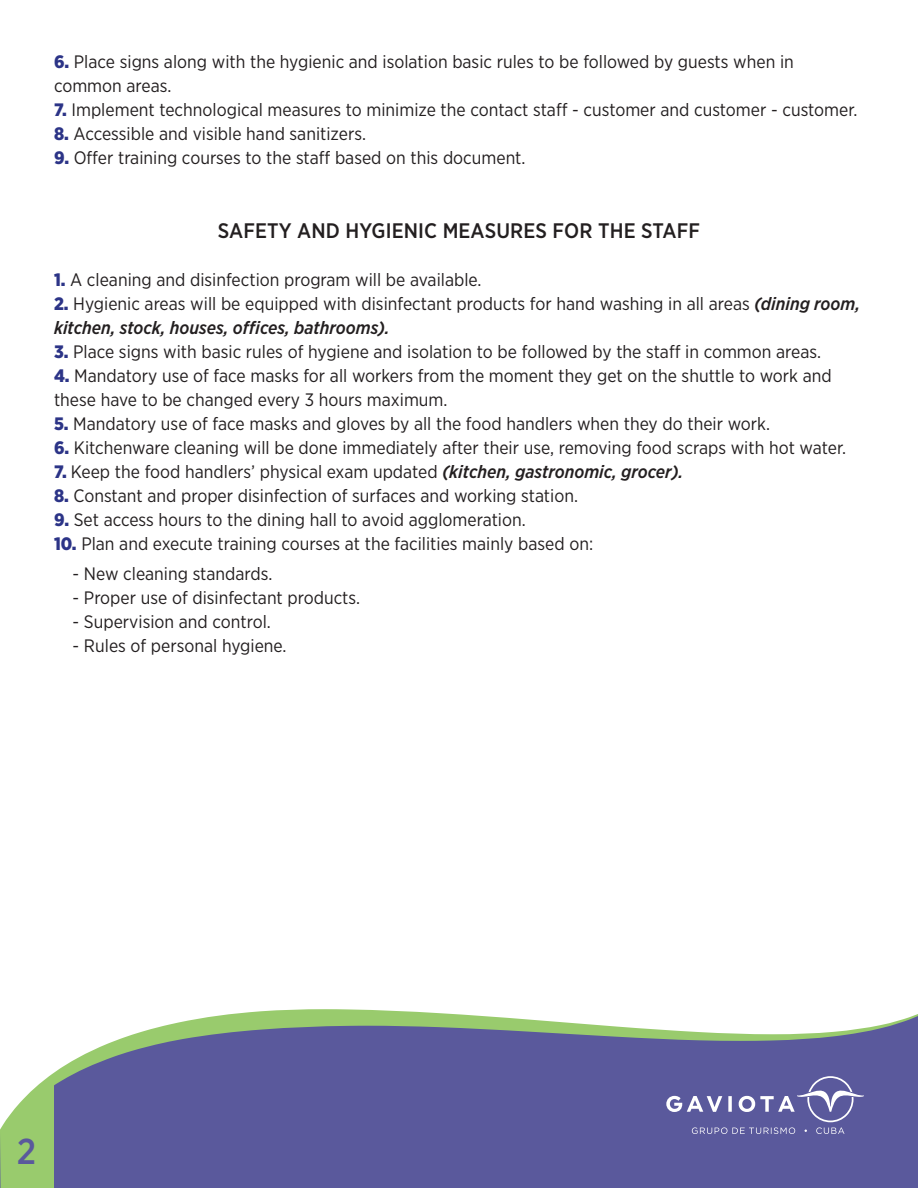
<style>
.page{position:relative;width:918px;height:1188px;background:#fff}
.page>*{position:absolute;margin:0;border:0;box-sizing:border-box;transform-origin:0 0}
.t1{font:500 36px "Gotham Narrow";color:#5a599c}
.Subtitular_2{font:500 21px "Gotham Narrow";letter-spacing:.005em;color:#231f20}
.t2{font:18px/24px "Gotham Narrow";color:#231f20}
.s1{font-weight:900;color:#2c3487}
.s2{font-weight:500;font-style:italic}
</style>
<div class="page">
<div style="left:54px;top:1133px;width:864px;height:55px;background:#5a599c"></div>
<svg style="left:45px;top:1009px;width:873px;height:124px;background:#787da5"></svg>
<svg style="left:666px;top:1076px;width:198px;height:58px;background:#6f6ea8"></svg>
<svg style="left:0;top:1079px;width:54px;height:109px"></svg>
<p class="t2" style="left:54px;top:50px;width:741px"><span class="s1">6.</span> Place signs along with the hygienic and isolation basic rules to be followed by guests when in</p>
<p class="t2" style="left:54px;top:74px;width:119px">common areas.</p>
<p class="t2" style="left:54px;top:98px;width:805px"><span class="s1">7.</span> Implement technological measures to minimize the contact staff - customer and customer - customer.</p>
<p class="t2" style="left:54px;top:122px;width:314px"><span class="s1">8.</span> Accessible and visible hand sanitizers.</p>
<p class="t2" style="left:54px;top:146px;width:473px"><span class="s1">9.</span> Offer training courses to the staff based on this document.</p>
<p class="Subtitular_2" style="left:218px;top:217px;width:484px">SAFETY AND HYGIENIC MEASURES FOR THE STAFF</p>
<p class="t2" style="left:54px;top:267px;width:429px"><span class="s1">1.</span> A cleaning and disinfection program will be available.</p>
<p class="t2" style="left:54px;top:291px;width:808px"><span class="s1">2.</span> Hygienic areas will be equipped with disinfectant products for hand washing in all areas <span class="s2">(dining room, kitchen, stock, houses, offices, bathrooms).</span></p>
<p class="t2" style="left:54px;top:339px;width:769px"><span class="s1">3.</span> Place signs with basic rules of hygiene and isolation to be followed by the staff in common areas.</p>
<p class="t2" style="left:54px;top:363px;width:779px"><span class="s1">4.</span> Mandatory use of face masks for all workers from the moment they get on the shuttle to work and these have to be changed every 3 hours maximum.</p>
<p class="t2" style="left:54px;top:411px;width:718px"><span class="s1">5.</span> Mandatory use of face masks and gloves by all the food handlers when they do their work.</p>
<p class="t2" style="left:54px;top:435px;width:794px"><span class="s1">6.</span> Kitchenware cleaning will be done immediately after their use, removing food scraps with hot water.</p>
<p class="t2" style="left:54px;top:459px;width:631px"><span class="s1">7.</span> Keep the food handlers’ physical exam updated <span class="s2">(kitchen, gastronomic, grocer).</span></p>
<p class="t2" style="left:54px;top:483px;width:526px"><span class="s1">8.</span> Constant and proper disinfection of surfaces and working station.</p>
<p class="t2" style="left:54px;top:507px;width:473px"><span class="s1">9.</span> Set access hours to the dining hall to avoid agglomeration.</p>
<p class="t2" style="left:54px;top:531px;width:541px"><span class="s1">10.</span> Plan and execute training courses at the facilities mainly based on:</p>
<p class="t2" style="left:73px;top:561px;width:201px">- New cleaning standards.</p>
<p class="t2" style="left:73px;top:585px;width:289px">- Proper use of disinfectant products.</p>
<p class="t2" style="left:73px;top:609px;width:200px">- Supervision and control.</p>
<p class="t2" style="left:73px;top:633px;width:215px">- Rules of personal hygiene.</p>
<p class="t1" style="left:17px;top:1129px;width:21px">2</p>
</div>
